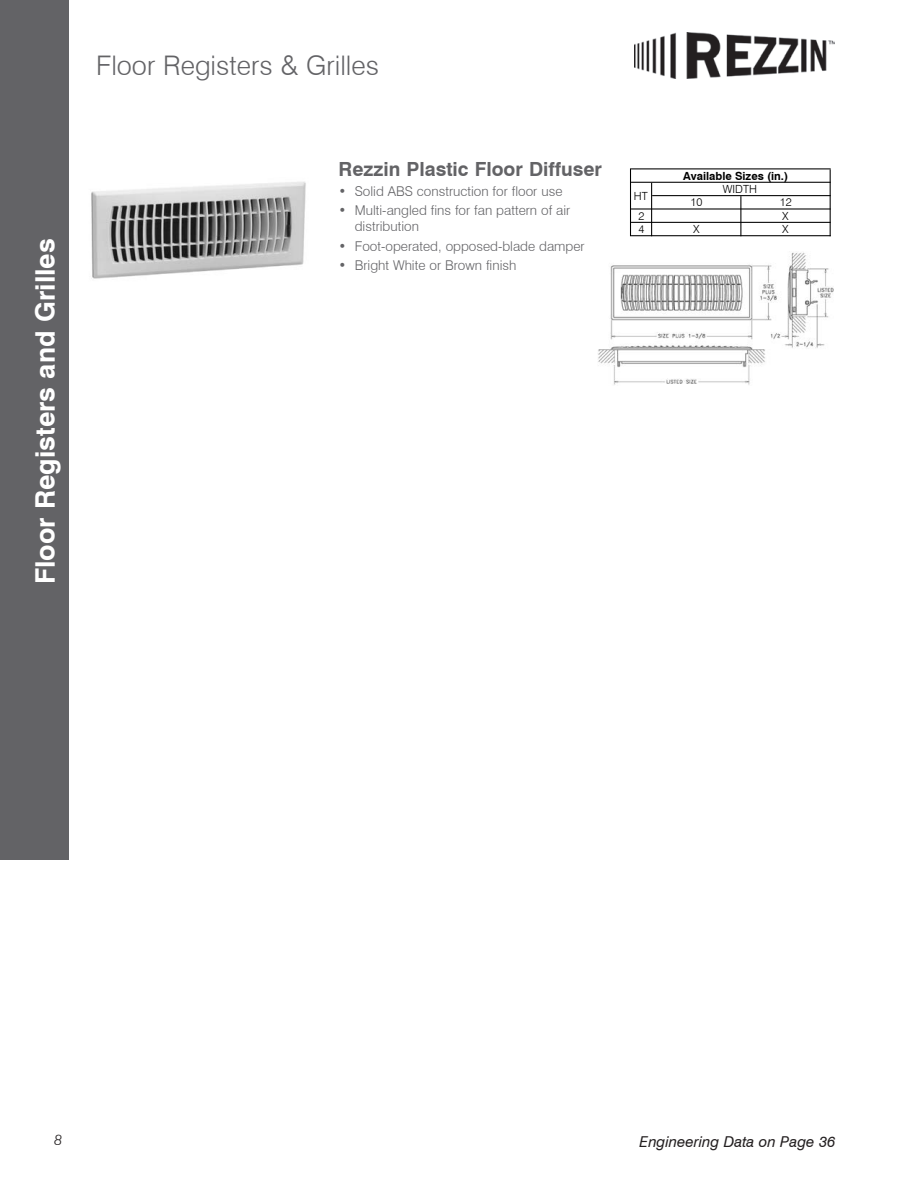
<style>
.page{position:relative;width:918px;height:1188px;background:#fff}
.page>*{position:absolute;margin:0;border:0;box-sizing:border-box;transform-origin:0 0}
.t1{font:700 27px "Swiss 721 BT";color:#fff}
.t2{font:300 27px "Swiss 721 BT";color:#636366}
.t3{font:700 19.5px "Swiss 721 BT";color:#636366}
.t4{font:italic 15px "Swiss 721 BT";color:#231f20}
.t5{font:italic 300 15px "Swiss 721 BT";color:#231f20}
.t6{font:300 13.5px/16.2px "Swiss 721 BT";color:#636366}
.t7{font:700 11.25px "Swiss 721 BT";color:#000}
.t8{font:300 11.25px/13.4px "Swiss 721 BT";color:#000}
.s1{font-weight:700}
</style>
<div class="page">
<img style="left:91px;top:181px;width:215px;height:98px">
<hr style="left:630px;top:168px;width:1px;height:68px;background:#000">
<hr style="left:830px;top:169px;width:1px;height:67px;background:#000">
<hr style="left:651px;top:183px;width:1px;height:53px;background:#000">
<hr style="left:740px;top:196px;width:1px;height:40px;background:#000">
<hr style="left:631px;top:168px;width:200px;height:1px;background:#000">
<hr style="left:631px;top:182px;width:200px;height:1px;background:#000">
<hr style="left:652px;top:195px;width:179px;height:1px;background:#000">
<hr style="left:631px;top:208px;width:200px;height:2px;background:#000">
<hr style="left:631px;top:222px;width:200px;height:1px;background:#000">
<hr style="left:631px;top:235px;width:200px;height:1px;background:#000">
<img style="left:598px;top:252px;width:236px;height:133px">
<div style="left:0;top:0;width:69px;height:860px;background:#636366"></div>
<img style="left:634px;top:33px;width:201px;height:45px">
<p class="t1" style="left:29px;top:584px;width:347px;rotate:-90deg">Floor Registers and Grilles</p>
<p class="t2" style="left:96px;top:49px;width:285px">Floor Registers &amp; Grilles</p>
<p class="t3" style="left:339px;top:158px;width:265px">Rezzin Plastic Floor Diffuser</p>
<p class="t6" style="left:339px;top:183px;width:225px"><span class="s1">•</span> Solid ABS construction for floor use</p>
<p class="t6" style="left:355px;top:202px;width:217px;text-indent:-16px"><span class="s1">•</span> Multi-angled fins for fan pattern of air distribution</p>
<p class="t6" style="left:339px;top:238px;width:248px"><span class="s1">•</span> Foot-operated, opposed-blade damper</p>
<p class="t6" style="left:339px;top:257px;width:179px"><span class="s1">•</span> Bright White or Brown finish</p>
<p class="t8" style="left:634px;top:189px;width:15px">HT</p>
<p class="t8" style="left:639px;top:209px;width:7px">2<br>4</p>
<p class="t7" style="left:683px;top:170px;width:107px">Available Sizes (in.)</p>
<p class="t8" style="left:723px;top:182px;width:36px">WIDTH</p>
<p class="t8" style="left:691px;top:196px;width:13px">10</p>
<p class="t8" style="left:780px;top:196px;width:13px">12<br>X</p>
<p class="t8" style="left:693px;top:222px;width:8px">X</p>
<p class="t8" style="left:782px;top:222px;width:8px">X</p>
<p class="t5" style="left:54px;top:1131px;width:9px">8</p>
<p class="t4" style="left:640px;top:1132px;width:197px">Engineering Data on Page 36</p>
</div>
